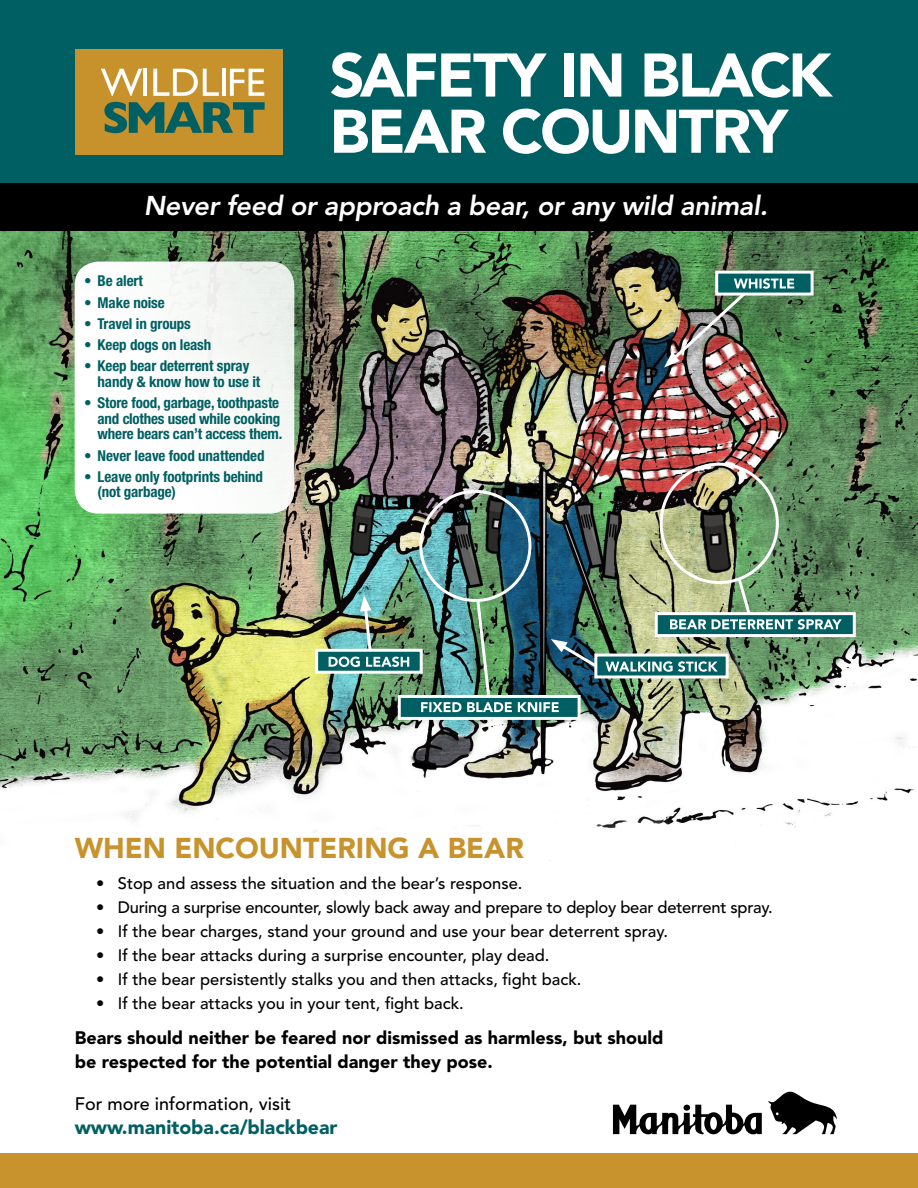
<style>
.page{position:relative;width:918px;height:1188px;background:#fff}
.page>*{position:absolute;margin:0;border:0;box-sizing:border-box;transform-origin:0 0}
.t1{font:900 60.9px/56.2px "Avenir LT Std";letter-spacing:-.03em;color:#fff}
.t2{font:900 28.5px "Avenir LT Std";color:#c8922c}
.t3{font:italic 800 27px "Avenir LT Std";letter-spacing:-.015em;color:#fff}
.t4{font:900 19.5px "Avenir LT Std";color:#005f62}
.t5{font:900 18px/24px "Avenir LT Std";color:#000}
.t6{font:500 18px "Avenir LT Std";color:#000}
.t7{font:500 16.5px "Avenir LT Std";color:#000}
.t8{font:700 condensed 15px/15.8px "Helvetica Neue LT Std";letter-spacing:-.01em;color:#005f62}
</style>
<div class="page">
<img style="left:0;top:231px;width:918px;height:600px">
<div style="left:660px;top:463px;width:119px;height:121px;border:3px solid #fff;border-radius:50%"></div>
<div style="left:419px;top:490px;width:112px;height:112px;border:3px solid #fff;border-radius:50%"></div>
<div style="left:655px;top:612px;width:201px;height:25px;background:#005f62;border:3px solid #fff"></div>
<div style="left:315px;top:649px;width:108px;height:25px;background:#005f62;border:3px solid #fff"></div>
<img style="left:329px;top:595px;width:80px;height:72px">
<div style="left:715px;top:271px;width:99px;height:25px;background:#005f62;border:3px solid #fff"></div>
<img style="left:664px;top:278px;width:130px;height:90px">
<div style="left:0;top:0;width:918px;height:197px;background:#005f62"></div>
<div style="left:0;top:1153px;width:918px;height:35px;background:#c8922c"></div>
<div style="left:75px;top:49px;width:207px;height:105px;background:#c7922c"></div>
<svg style="left:101px;top:69px;width:41px;height:27px"></svg>
<hr style="left:143px;top:69px;width:4px;height:27px;background:#fff">
<svg style="left:153px;top:69px;width:66px;height:27px"></svg>
<hr style="left:222px;top:69px;width:4px;height:27px;background:#fff">
<svg style="left:230px;top:69px;width:34px;height:27px"></svg>
<svg style="left:104px;top:102px;width:161px;height:31px"></svg>
<div style="left:0;top:183px;width:918px;height:48px;background:#000"></div>
<div style="left:75px;top:262px;width:219px;height:252px;background:#fff;border-radius:24px"></div>
<svg style="left:768px;top:1092px;width:69px;height:42px"></svg>
<svg style="left:613px;top:1105px;width:149px;height:29px"></svg>
<div style="left:398px;top:695px;width:183px;height:25px;background:#005f62;border:3px solid #fff"></div>
<img style="left:421px;top:575px;width:421px;height:137px">
<p class="t1" style="left:330px;top:47px;width:504px">SAFETY IN BLACK<br>BEAR COUNTRY</p>
<p class="t3" style="left:144px;top:190px;width:625px">Never feed or approach a bear, or any wild animal.</p>
<p class="t8" style="left:84px;top:273px;width:60px">• Be alert</p>
<p class="t8" style="left:84px;top:294px;width:82px">• Make noise</p>
<p class="t8" style="left:84px;top:315px;width:108px">• Travel in groups</p>
<p class="t8" style="left:84px;top:336px;width:129px">• Keep dogs on leash</p>
<p class="t8" style="left:98px;top:358px;width:164px;text-indent:-14px">• Keep bear deterrent spray handy &amp; know how to use it</p>
<p class="t8" style="left:98px;top:395px;width:186px;text-indent:-14px">• Store food, garbage, toothpaste and clothes used while cooking where bears can’t access them.</p>
<p class="t8" style="left:84px;top:447px;width:182px">• Never leave food unattended</p>
<p class="t8" style="left:98px;top:468px;width:167px;text-indent:-14px">• Leave only footprints behind (not garbage)</p>
<p class="t2" style="left:75px;top:831px;width:451px">WHEN ENCOUNTERING A BEAR</p>
<p class="t7" style="left:96px;top:874px;width:428px">• Stop and assess the situation and the bear’s response.</p>
<p class="t7" style="left:96px;top:898px;width:678px">• During a surprise encounter, slowly back away and prepare to deploy bear deterrent spray.</p>
<p class="t7" style="left:96px;top:922px;width:573px">• If the bear charges, stand your ground and use your bear deterrent spray.</p>
<p class="t7" style="left:96px;top:946px;width:455px">• If the bear attacks during a surprise encounter, play dead.</p>
<p class="t7" style="left:96px;top:970px;width:487px">• If the bear persistently stalks you and then attacks, fight back.</p>
<p class="t7" style="left:96px;top:994px;width:369px">• If the bear attacks you in your tent, fight back.</p>
<p class="t5" style="left:75px;top:1025px;width:590px">Bears should neither be feared nor dismissed as harmless, but should be respected for the potential danger they pose.</p>
<p class="t6" style="left:75px;top:1094px;width:218px">For more information, visit</p>
<p class="t4" style="left:75px;top:1116px;width:264px">www.manitoba.ca/blackbear</p>
</div>
